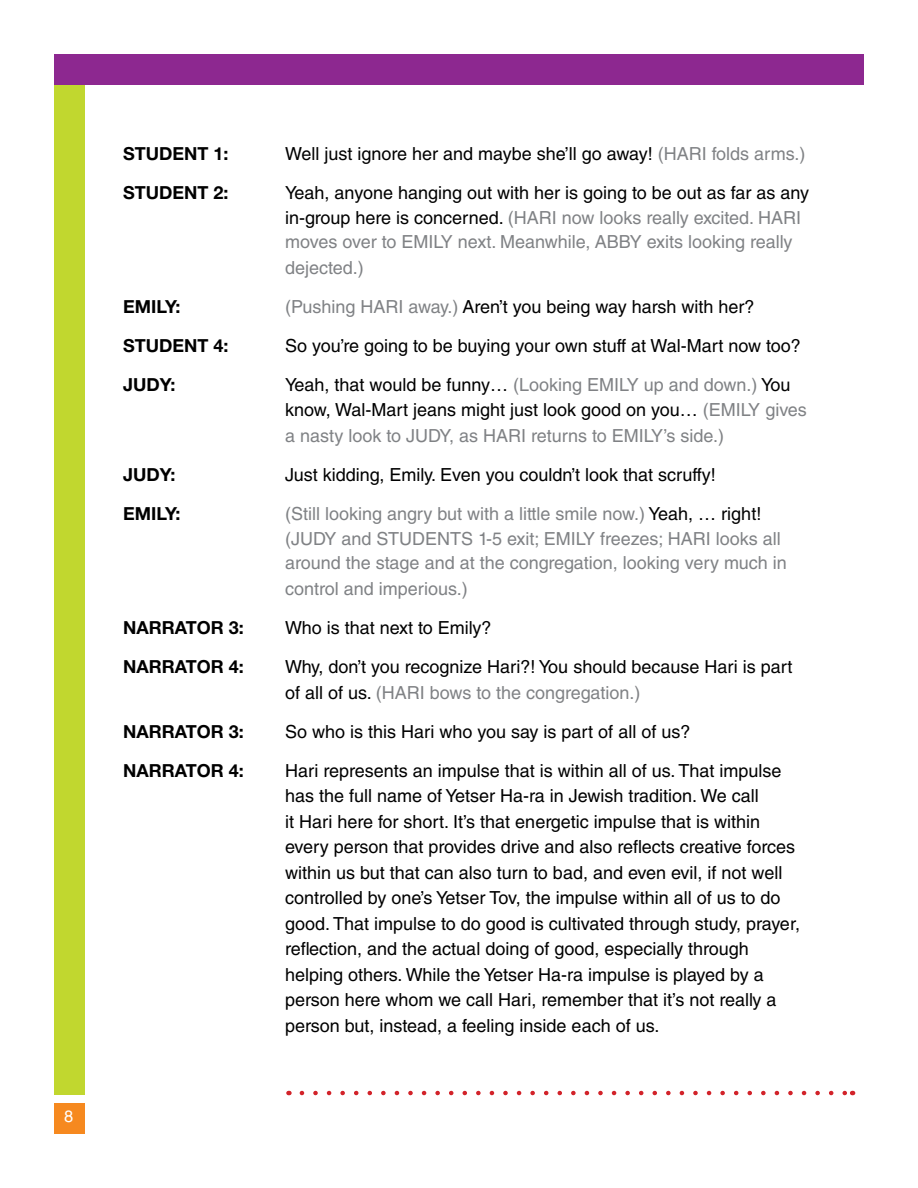
<style>
.page{position:relative;width:918px;height:1188px;background:#fff}
.page>*{position:absolute;margin:0;border:0;box-sizing:border-box;transform-origin:0 0}
.t1{font:18px/25.5px "Helvetica LT Std";color:#000}
.t2{font:18px/25px "Helvetica LT Std";color:#808285}
.t3{font:700 18px "Helvetica Neue LT Std";color:#000}
.t4{font:16.5px "Helvetica LT Std";color:#fff}
.s1{color:#808285}
.s2{color:#000}
</style>
<div class="page">
<div style="left:54px;top:1104px;width:30px;height:30px;background:#f6891f"></div>
<svg style="left:302px;top:1091px;width:543px;height:4px"></svg>
<div style="left:54px;top:84px;width:30px;height:1011px;background:#c1d72f"></div>
<div style="left:54px;top:54px;width:810px;height:30px;background:#8d2890"></div>
<p class="t4" style="left:64px;top:1107px;width:11px">8</p>
<p class="t3" style="left:123px;top:142px;width:107px">STUDENT 1:</p>
<p class="t1" style="left:285px;top:141px;width:522px">Well just ignore her and maybe she’ll go away! <span class="s1">(HARI folds arms.)</span></p>
<p class="t3" style="left:123px;top:181px;width:107px">STUDENT 2:</p>
<p class="t2" style="left:285px;top:180px;width:525px"><span class="s2">Yeah, anyone hanging out with her is going to be out as far as any in-group here is concerned.</span> (HARI now looks really excited. HARI moves over to EMILY next. Meanwhile, ABBY exits looking really dejected.)</p>
<p class="t3" style="left:123px;top:295px;width:59px">EMILY:</p>
<p class="t1" style="left:285px;top:294px;width:471px"><span class="s1">(Pushing HARI away.)</span> Aren’t you being way harsh with her?</p>
<p class="t3" style="left:123px;top:334px;width:107px">STUDENT 4:</p>
<p class="t1" style="left:285px;top:333px;width:517px">So you’re going to be buying your own stuff at Wal-Mart now too?</p>
<p class="t3" style="left:123px;top:373px;width:54px">JUDY:</p>
<p class="t2" style="left:285px;top:372px;width:523px;line-height:25.5px"><span class="s2">Yeah, that would be funny…</span> (Looking EMILY up and down.) <span class="s2">You know, Wal-Mart jeans might just look good on you…</span> (EMILY gives a nasty look to JUDY, as HARI returns to EMILY’s side.)</p>
<p class="t3" style="left:123px;top:463px;width:54px">JUDY:</p>
<p class="t1" style="left:285px;top:462px;width:432px">Just kidding, Emily. Even you couldn’t look that scruffy!</p>
<p class="t3" style="left:123px;top:502px;width:59px">EMILY:</p>
<p class="t2" style="left:285px;top:501px;width:503px">(Still looking angry but with a little smile now.) <span class="s2">Yeah, … right! </span>(JUDY and STUDENTS 1-5 exit; EMILY freezes; HARI looks all around the stage and at the congregation, looking very much in control and imperious.)</p>
<p class="t3" style="left:123px;top:616px;width:122px">NARRATOR 3:</p>
<p class="t1" style="left:285px;top:615px;width:208px">Who is that next to Emily?</p>
<p class="t3" style="left:123px;top:655px;width:122px">NARRATOR 4:</p>
<p class="t1" style="left:285px;top:654px;width:509px">Why, don’t you recognize Hari?! You should because Hari is part of all of us. <span class="s1">(HARI bows to the congregation.)</span></p>
<p class="t3" style="left:123px;top:720px;width:122px">NARRATOR 3:</p>
<p class="t1" style="left:285px;top:718px;width:407px">So who is this Hari who you say is part of all of us?</p>
<p class="t3" style="left:123px;top:759px;width:122px">NARRATOR 4:</p>
<p class="t1" style="left:285px;top:757px;width:516px">Hari represents an impulse that is within all of us. That impulse has the full name of Yetser Ha-ra in Jewish tradition. We call<br>it Hari here for short. It’s that energetic impulse that is within every person that provides drive and also reflects creative forces within us but that can also turn to bad, and even evil, if not well controlled by one’s Yetser Tov, the impulse within all of us to do good. That impulse to do good is cultivated through study, prayer, reflection, and the actual doing of good, especially through helping others. While the Yetser Ha-ra impulse is played by a person here whom we call Hari, remember that it’s not really a person but, instead, a feeling inside each of us.</p>
</div>
